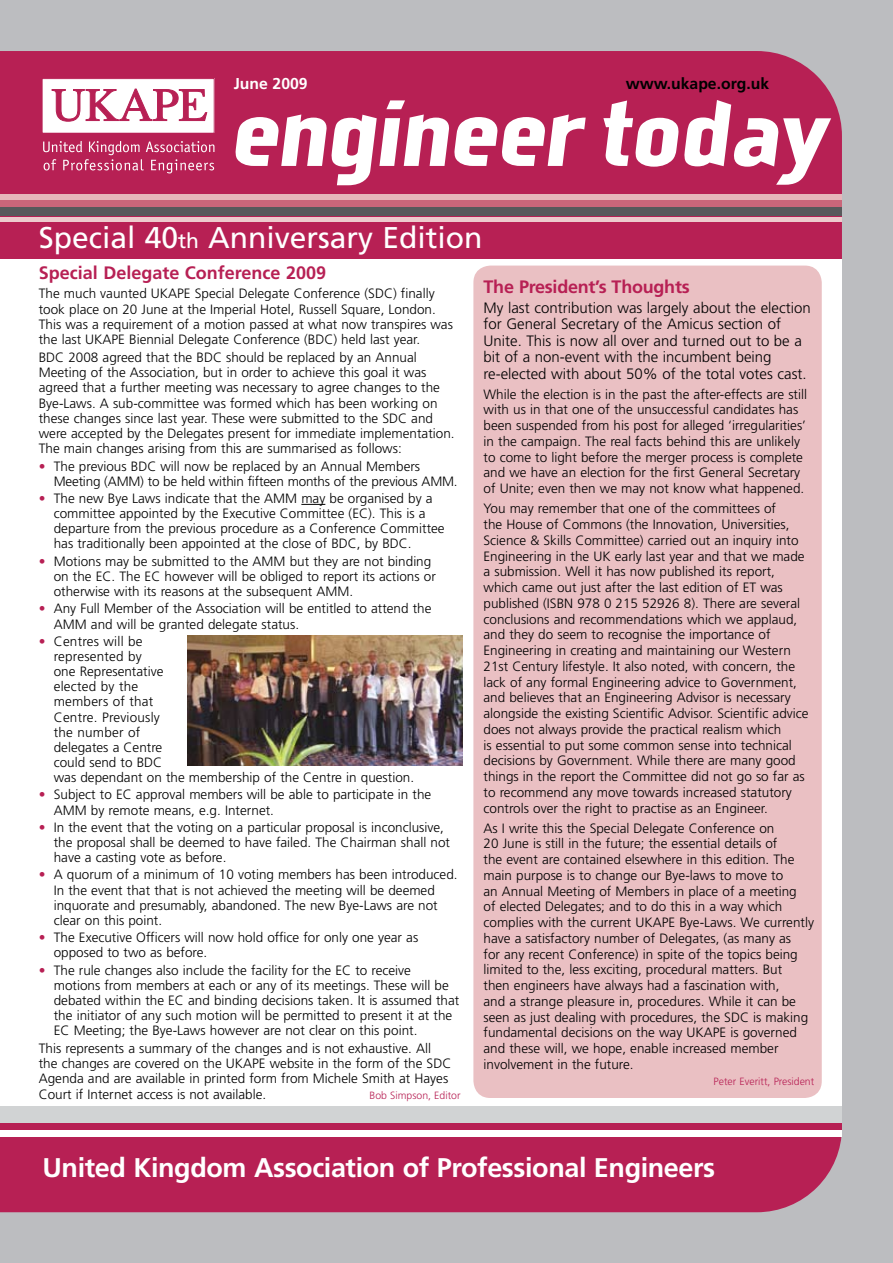
<style>
.page{position:relative;width:893px;height:1263px;background:#bcbdc0}
.page>*{position:absolute;margin:0;border:0;box-sizing:border-box;transform-origin:0 0}
.t1{font:30px "Frutiger";color:#fff}
.t2{font:700 27px "Frutiger";letter-spacing:-.015em;color:#fff}
.t3{font:700 18px "Frutiger";color:#b72054}
.t4{font:700 15.75px "Frutiger";color:#000}
.t5{font:700 15.75px "Frutiger";color:#fff}
.t6{font:300 15px/16.5px "Frutiger";color:#000}
.t7{font:300 13.5px/15.8px "Frutiger";color:#000}
.t8{font:300 10.5px "Frutiger";color:#b72054}
.s1{font-size:21px}
.s2{color:#b72054}
</style>
<div class="page">
<div style="left:0;top:1137px;width:842px;height:75px;background:#b72054"></div>
<div style="left:0;top:51px;width:842px;height:208px;background:#b72054"></div>
<div style="left:0;top:259px;width:842px;height:878px;background:#fff"></div>
<div style="left:0;top:194px;width:842px;height:6px;background:#e6b5ba"></div>
<hr style="left:0;top:217px;width:842px;height:4px;background:#edcbcd">
<div style="left:0;top:204px;width:842px;height:12px;background:#58595b"></div>
<div style="left:0;top:200px;width:842px;height:6px;background:#cb667a"></div>
<div style="left:42px;top:79px;width:172px;height:54px;background:#fff"></div>
<div style="left:42px;top:78px;width:173px;height:56px;border:1px solid #b72054"></div>
<svg style="left:43px;top:141px;width:171px;height:32px;background:#c34570"></svg>
<svg style="left:52px;top:88px;width:155px;height:34px"></svg>
<div style="left:0;top:1106px;width:842px;height:17px;background:#d1d3d4"></div>
<div style="left:0;top:1123px;width:842px;height:6px;background:#b72054"></div>
<svg style="left:236px;top:100px;width:350px;height:85px;background:#d17293"></svg>
<svg style="left:603px;top:100px;width:228px;height:85px;background:#d27494"></svg>
<div style="left:473px;top:266px;width:349px;height:832px;background:#eac0c3;border-radius:17px"></div>
<svg style="left:301px;top:504px;width:24px;height:1px"></svg>
<img style="left:187px;top:636px;width:275px;height:130px">
<p class="t5" style="left:234px;top:74px;width:75px">June 2009</p>
<p class="t4" style="left:626px;top:74px;width:145px">www.ukape.org.uk</p>
<h1 class="t1" style="left:39px;top:220px;width:445px">Special 40<span class="s1">th</span> Anniversary Edition</h1>
<h3 class="t3" style="left:39px;top:262px;width:289px">Special Delegate Conference 2009</h3>
<p class="t7" style="left:39px;top:286px;width:416px;line-height:15.3px">The much vaunted UKAPE Special Delegate Conference (SDC) finally took place on 20 June at the Imperial Hotel, Russell Square, London.<br>This was a requirement of a motion passed at what now transpires was the last UKAPE Biennial Delegate Conference (BDC) held last year.</p>
<p class="t7" style="left:39px;top:350px;width:417px;line-height:15.3px">BDC 2008 agreed that the BDC should be replaced by an Annual Meeting of the Association, but in order to achieve this goal it was agreed that a further meeting was necessary to agree changes to the Bye-Laws. A sub-committee was formed which has been working on these changes since last year. These were submitted to the SDC and were accepted by the Delegates present for immediate implementation.<br>The main changes arising from this are summarised as follows:</p>
<p class="t7" style="left:54px;top:459px;width:405px;line-height:15.1px;text-indent:-15px"><span class="s2">•</span> The previous BDC will now be replaced by an Annual Members<br>Meeting (AMM) to be held within fifteen months of the previous AMM.</p>
<p class="t7" style="left:54px;top:491px;width:392px;line-height:15.1px;text-indent:-15px"><span class="s2">•</span> The new Bye Laws indicate that the AMM may be organised by a committee appointed by the Executive Committee (EC). This is a departure from the previous procedure as a Conference Committee has traditionally been appointed at the close of BDC, by BDC.</p>
<p class="t7" style="left:54px;top:554px;width:384px;line-height:15.1px;text-indent:-15px"><span class="s2">•</span> Motions may be submitted to the AMM but they are not binding on the EC. The EC however will be obliged to report its actions or otherwise with its reasons at the subsequent AMM.</p>
<p class="t7" style="left:54px;top:601px;width:379px;line-height:15.1px;text-indent:-15px"><span class="s2">•</span> Any Full Member of the Association will be entitled to attend the<br>AMM and will be granted delegate status.</p>
<p class="t7" style="left:54px;top:634px;width:362px;line-height:15.1px;text-indent:-15px"><span class="s2">•</span> Centres will be<br>represented by<br>one Representative<br>elected by the<br>members of that<br>Centre. Previously<br>the number of<br>delegates a Centre<br>could send to BDC<br>was dependant on the membership of the Centre in question.</p>
<p class="t7" style="left:54px;top:787px;width:379px;line-height:15.1px;text-indent:-15px"><span class="s2">•</span> Subject to EC approval members will be able to participate in the<br>AMM by remote means, e.g. Internet.</p>
<p class="t7" style="left:54px;top:820px;width:398px;line-height:15.1px;text-indent:-15px"><span class="s2">•</span> In the event that the voting on a particular proposal is inconclusive, the proposal shall be deemed to have failed. The Chairman shall not have a casting vote as before.</p>
<p class="t7" style="left:54px;top:867px;width:405px;line-height:15.1px;text-indent:-15px"><span class="s2">•</span> A quorum of a minimum of 10 voting members has been introduced.<br>In the event that that is not achieved the meeting will be deemed inquorate and presumably, abandoned. The new Bye-Laws are not clear on this point.</p>
<p class="t7" style="left:54px;top:930px;width:366px;line-height:15.1px;text-indent:-15px"><span class="s2">•</span> The Executive Officers will now hold office for only one year as opposed to two as before.</p>
<p class="t7" style="left:54px;top:962px;width:407px;line-height:15.1px;text-indent:-15px"><span class="s2">•</span> The rule changes also include the facility for the EC to receive motions from members at each or any of its meetings. These will be debated within the EC and binding decisions taken. It is assumed that the initiator of any such motion will be permitted to present it at the EC Meeting; the Bye-Laws however are not clear on this point.</p>
<p class="t7" style="left:39px;top:1040px;width:414px">This represents a summary of the changes and is not exhaustive. All the changes are covered on the UKAPE website in the form of the SDC Agenda and are available in printed form from Michele Smith at Hayes Court if Internet access is not available.</p>
<p class="t8" style="left:370px;top:1089px;width:93px">Bob Simpson, Editor</p>
<h3 class="t3" style="left:484px;top:276px;width:208px">The President’s Thoughts</h3>
<p class="t6" style="left:484px;top:299px;width:329px">My last contribution was largely about the election for General Secretary of the Amicus section of Unite. This is now all over and turned out to be a bit of a non-event with the incumbent being re-elected with about 50% of the total votes cast.</p>
<p class="t7" style="left:484px;top:386px;width:325px">While the election is in the past the after-effects are still with us in that one of the unsuccessful candidates has been suspended from his post for alleged ‘irregularities’ in the campaign. The real facts behind this are unlikely to come to light before the merger process is complete and we have an election for the first General Secretary of Unite; even then we may not know what happened.</p>
<p class="t7" style="left:484px;top:501px;width:327px">You may remember that one of the committees of<br>the House of Commons (the Innovation, Universities, Science &amp; Skills Committee) carried out an inquiry into Engineering in the UK early last year and that we made a submission. Well it has now published its report, which came out just after the last edition of ET was published (ISBN 978 0 215 52926 8). There are several conclusions and recommendations which we applaud, and they do seem to recognise the importance of Engineering in creating and maintaining our Western 21st Century lifestyle. It also noted, with concern, the lack of any formal Engineering advice to Government, and believes that an Engineering Advisor is necessary alongside the existing Scientific Advisor. Scientific advice does not always provide the practical realism which<br>is essential to put some common sense into technical decisions by Government. While there are many good things in the report the Committee did not go so far as to recommend any move towards increased statutory controls over the right to practise as an Engineer.</p>
<p class="t7" style="left:484px;top:820px;width:332px">As I write this the Special Delegate Conference on<br>20 June is still in the future; the essential details of<br>the event are contained elsewhere in this edition. The main purpose is to change our Bye-laws to move to<br>an Annual Meeting of Members in place of a meeting<br>of elected Delegates; and to do this in a way which complies with the current UKAPE Bye-Laws. We currently have a satisfactory number of Delegates, (as many as<br>for any recent Conference) in spite of the topics being limited to the, less exciting, procedural matters. But<br>then engineers have always had a fascination with,<br>and a strange pleasure in, procedures. While it can be seen as just dealing with procedures, the SDC is making fundamental decisions on the way UKAPE is governed and these will, we hope, enable increased member involvement in the future.</p>
<p class="t8" style="left:714px;top:1075px;width:102px">Peter Everitt, President</p>
<h2 class="t2" style="left:43px;top:1151px;width:674px">United Kingdom Association of Professional Engineers</h2>
</div>
